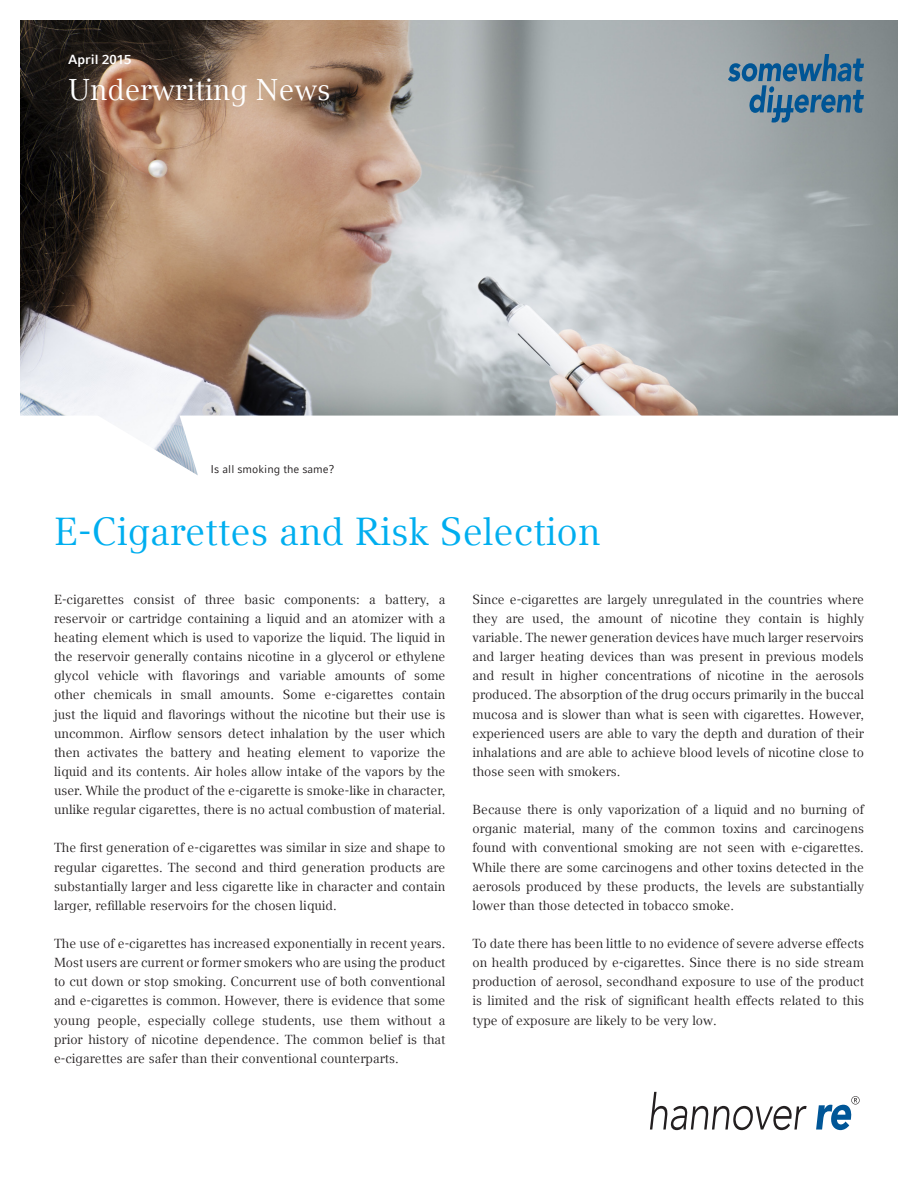
<style>
.page{position:relative;width:918px;height:1188px;background:#fff}
.page>*{position:absolute;margin:0;border:0;box-sizing:border-box;transform-origin:0 0}
.t1{font:39px "Compatil Text LT";color:#00aeef}
.t2{font:30px "Compatil Text LT";color:#fff}
.t3{font:13.2px/19.2px "Compatil Text LT";color:#231f20;text-align:justify}
.t4{font:700 13.2px "Compatil Fact LT";color:#fff}
.t5{font:11.25px "Compatil Fact LT";color:#231f20}
</style>
<div class="page">
<img style="left:20px;top:20px;width:878px;height:455px">
<svg style="left:728px;top:54px;width:136px;height:69px;background:#68879c"></svg>
<svg style="left:650px;top:1092px;width:157px;height:38px"></svg>
<svg style="left:816px;top:1096px;width:44px;height:34px"></svg>
<p class="t4" style="left:68px;top:51px;width:65px">April 2015</p>
<p class="t2" style="left:68px;top:72px;width:264px">Underwriting News</p>
<p class="t5" style="left:211px;top:463px;width:125px">Is all smoking the same?</p>
<p class="t1" style="left:54px;top:509px;width:548px">E-Cigarettes and Risk Selection</p>
<p class="t3" style="left:54px;top:590px;width:393px">E-cigarettes consist of three basic components: a battery, a reservoir or cartridge containing a liquid and an atomizer with a heating element which is used to vaporize the liquid. The liquid in the reservoir generally contains nicotine in a glycerol or ethylene glycol vehicle with flavorings and variable amounts of some other chemicals in small amounts. Some e-cigarettes contain just the liquid and flavorings without the nicotine but their use is uncommon. Airflow sensors detect inhalation by the user which then activates the battery and heating element to vaporize the liquid and its contents. Air holes allow intake of the vapors by the user. While the product of the e-cigarette is smoke-like in character, unlike regular cigarettes, there is no actual combustion of material.</p>
<p class="t3" style="left:54px;top:838px;width:393px">The first generation of e-cigarettes was similar in size and shape to regular cigarettes. The second and third generation products are substantially larger and less cigarette like in character and contain larger, refillable reservoirs for the chosen liquid.</p>
<p class="t3" style="left:54px;top:934px;width:393px">The use of e-cigarettes has increased exponentially in recent years.<br>Most users are current or former smokers who are using the product to cut down or stop smoking. Concurrent use of both conventional and e-cigarettes is common. However, there is evidence that some young people, especially college students, use them without a prior history of nicotine dependence. The common belief is that e-cigarettes are safer than their conventional counterparts.</p>
<p class="t3" style="left:472px;top:590px;width:393px">Since e-cigarettes are largely unregulated in the countries where they are used, the amount of nicotine they contain is highly variable. The newer generation devices have much larger reservoirs and larger heating devices than was present in previous models and result in higher concentrations of nicotine in the aerosols produced. The absorption of the drug occurs primarily in the buccal mucosa and is slower than what is seen with cigarettes. However, experienced users are able to vary the depth and duration of their inhalations and are able to achieve blood levels of nicotine close to those seen with smokers.</p>
<p class="t3" style="left:472px;top:800px;width:393px">Because there is only vaporization of a liquid and no burning of organic material, many of the common toxins and carcinogens found with conventional smoking are not seen with e-cigarettes.<br>While there are some carcinogens and other toxins detected in the aerosols produced by these products, the levels are substantially lower than those detected in tobacco smoke.</p>
<p class="t3" style="left:472px;top:934px;width:393px">To date there has been little to no evidence of severe adverse effects on health produced by e-cigarettes. Since there is no side stream production of aerosol, secondhand exposure to use of the product is limited and the risk of significant health effects related to this type of exposure are likely to be very low.</p>
</div>
